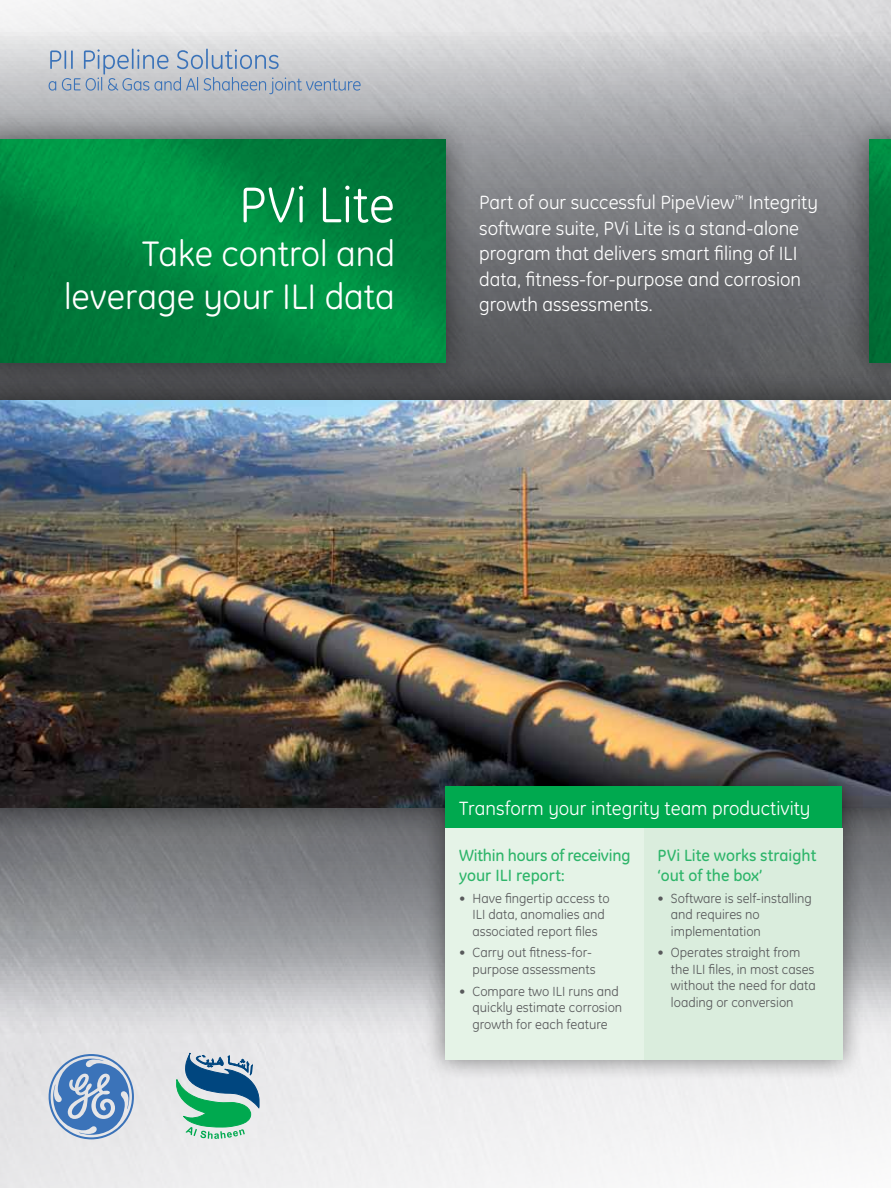
<style>
.page{position:relative;width:891px;height:1188px;background:#fff}
.page>*{position:absolute;margin:0;border:0;box-sizing:border-box;transform-origin:0 0}
.t1{font:51px "GE Inspira";color:#fff}
.t2{font:36px/43.5px "GE Inspira";color:#fff;text-align:right}
.t3{font:19.5px/25.5px "GE Inspira";color:#fff}
.t4{font:500 16.5px/19.5px "GE Inspira";color:#2eb56a}
.t5{font:13.5px/16.5px "GE Inspira";color:#58595b}
</style>
<div class="page">
<img style="left:0;top:0;width:891px;height:1188px">
<div style="left:839px;top:109px;width:52px;height:284px;background:#000;opacity:.5"></div>
<img style="left:869px;top:139px;width:22px;height:224px">
<div style="left:0;top:370px;width:891px;height:468px;background:#000;opacity:.5"></div>
<img style="left:0;top:400px;width:891px;height:408px">
<div style="left:0;top:109px;width:476px;height:284px;background:#000;opacity:.5"></div>
<img style="left:0;top:139px;width:446px;height:224px">
<div style="left:423px;top:764px;width:442px;height:318px;background:#000;opacity:.5"></div>
<div style="left:446px;top:786px;width:396px;height:42px;background:#00a94f"></div>
<div style="left:446px;top:828px;width:198px;height:231px;background:#e5f3e7"></div>
<div style="left:644px;top:828px;width:198px;height:231px;background:#daeddd"></div>
<svg style="left:49px;top:1054px;width:85px;height:85px;background:#8da9ce"></svg>
<svg style="left:176px;top:1053px;width:83px;height:86px;background:#74afa8"></svg>
<svg style="left:49px;top:49px;width:312px;height:45px;background:#bac2cc"></svg>
<h1 class="t1" style="left:239px;top:175px;width:157px">PVi Lite</h1>
<h2 class="t2" style="left:64px;top:232px;width:332px">Take control and leverage your ILI data</h2>
<h3 class="t3" style="left:479px;top:190px;width:340px">Part of our successful PipeView<sup>™</sup> Integrity software suite, PVi Lite is a stand-alone program that delivers smart filing of ILI data, fitness-for-purpose and corrosion growth assessments.</h3>
<h3 class="t3" style="left:459px;top:795px;width:353px">Transform your integrity team productivity</h3>
<p class="t4" style="left:459px;top:846px;width:173px">Within hours of receiving your ILI report:</p>
<p class="t5" style="left:472px;top:890px;width:139px;text-indent:-14px">• Have fingertip access to<br>ILI data, anomalies and associated report files</p>
<p class="t5" style="left:459px;top:945px;width:138px;text-align:right">• Carry out fitness-for&shy;purpose assessments</p>
<p class="t5" style="left:472px;top:983px;width:151px;text-indent:-14px">• Compare two ILI runs and quickly estimate corrosion growth for each feature</p>
<p class="t4" style="left:657px;top:846px;width:160px">PVi Lite works straight ‘out of the box’</p>
<p class="t5" style="left:671px;top:890px;width:143px;text-indent:-14px">• Software is self-installing and requires no implementation</p>
<p class="t5" style="left:671px;top:945px;width:146px;text-indent:-14px">• Operates straight from the ILI files, in most cases without the need for data loading or conversion</p>
</div>
